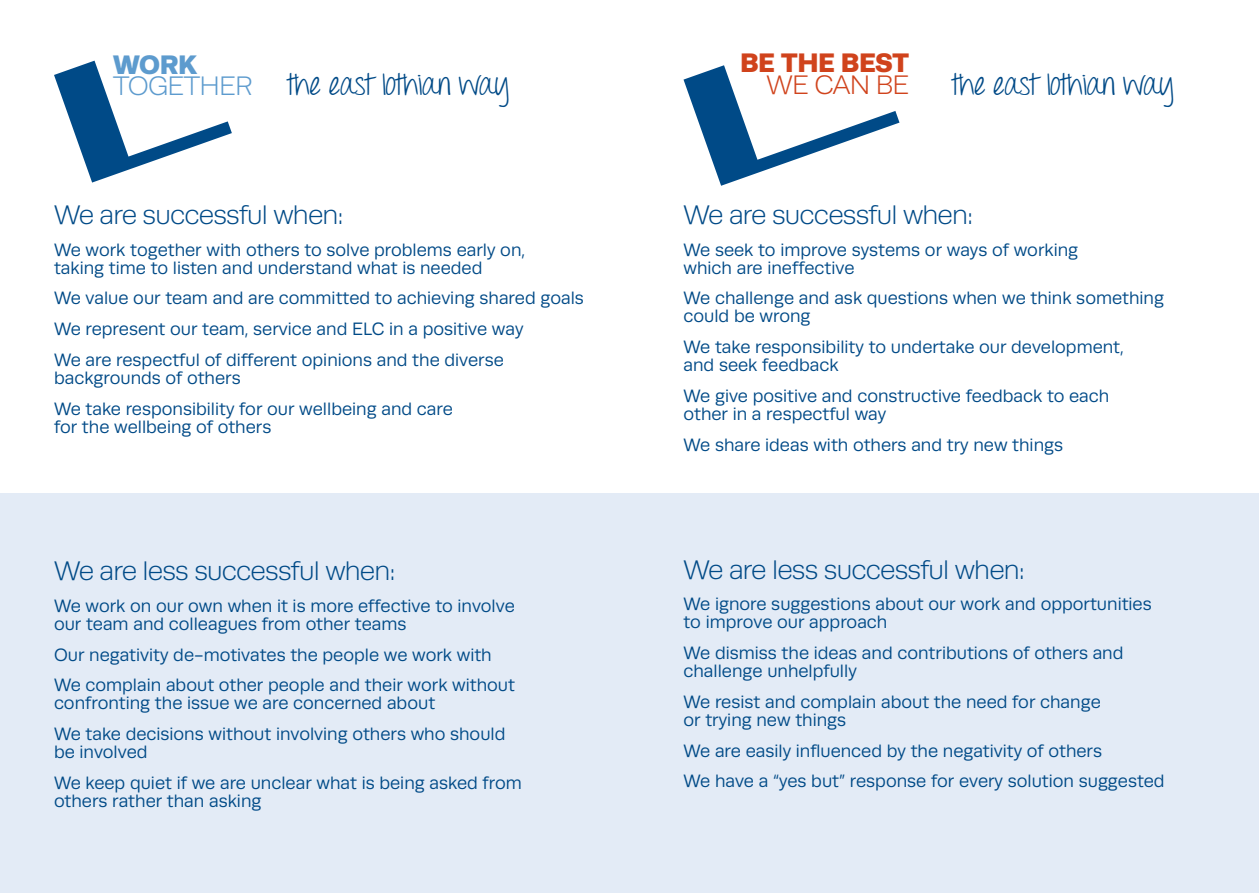
<style>
.page{position:relative;width:1259px;height:893px;background:#fff}
.page>*{position:absolute;margin:0;border:0;box-sizing:border-box;transform-origin:0 0}
.t1{font:29.7px "Throw My Hands Upinthe Air";letter-spacing:-.01em;color:#004a87}
.t2{font:300 27px "Runda";letter-spacing:-.03em;color:#004a87}
.t3{font:300 26.85px/21.9px "Runda";letter-spacing:-.03em;color:#5d9bce}
.t4{font:900 26.85px "Runda";letter-spacing:-.02em;color:#d0431c}
.t5{font:300 26.85px "Runda";letter-spacing:-.03em;color:#d0431c}
.t6{font:18px/18px "Runda";color:#004a87}
.s1{font-weight:900}
</style>
<div class="page">
<div style="left:0;top:493px;width:1259px;height:400px;background:#e3ebf6"></div>
<svg style="left:54px;top:60px;width:178px;height:123px"></svg>
<svg style="left:683px;top:65px;width:217px;height:121px"></svg>
<p class="t3" style="left:113px;top:54px;width:142px"><span class="s1">WORK<br></span>TOGETHER</p>
<p class="t4" style="left:740px;top:46px;width:171px">BE THE BEST</p>
<p class="t1" style="left:287px;top:67px;width:223px">the east lothian way</p>
<p class="t5" style="left:766px;top:70px;width:144px">WE CAN BE</p>
<p class="t1" style="left:951px;top:67px;width:223px">the east lothian way</p>
<p class="t2" style="left:54px;top:200px;width:291px">We are successful when:</p>
<p class="t6" style="left:54px;top:241px;width:473px">We work together with others to solve problems early on, taking time to listen and understand what is needed</p>
<p class="t6" style="left:54px;top:289px;width:531px">We value our team and are committed to achieving shared goals</p>
<p class="t6" style="left:54px;top:320px;width:471px">We represent our team, service and ELC in a positive way</p>
<p class="t6" style="left:54px;top:351px;width:451px">We are respectful of different opinions and the diverse backgrounds of others</p>
<p class="t6" style="left:54px;top:400px;width:400px">We take responsibility for our wellbeing and care for the wellbeing of others</p>
<p class="t2" style="left:54px;top:556px;width:343px">We are less successful when:</p>
<p class="t6" style="left:54px;top:597px;width:462px">We work on our own when it is more effective to involve our team and colleagues from other teams</p>
<p class="t6" style="left:54px;top:646px;width:439px">Our negativity de-motivates the people we work with</p>
<p class="t6" style="left:54px;top:676px;width:462px">We complain about other people and their work without confronting the issue we are concerned about</p>
<p class="t6" style="left:54px;top:725px;width:453px">We take decisions without involving others who should be involved</p>
<p class="t6" style="left:54px;top:774px;width:469px">We keep quiet if we are unclear what is being asked from others rather than asking</p>
<p class="t2" style="left:683px;top:200px;width:291px">We are successful when:</p>
<p class="t6" style="left:683px;top:241px;width:396px">We seek to improve systems or ways of working which are ineffective</p>
<p class="t6" style="left:683px;top:289px;width:482px">We challenge and ask questions when we think something could be wrong</p>
<p class="t6" style="left:683px;top:338px;width:442px">We take responsibility to undertake our development, and seek feedback</p>
<p class="t6" style="left:683px;top:387px;width:427px">We give positive and constructive feedback to each other in a respectful way</p>
<p class="t6" style="left:683px;top:436px;width:381px">We share ideas with others and try new things</p>
<p class="t2" style="left:683px;top:555px;width:343px">We are less successful when:</p>
<p class="t6" style="left:683px;top:595px;width:470px">We ignore suggestions about our work and opportunities to improve our approach</p>
<p class="t6" style="left:683px;top:644px;width:441px">We dismiss the ideas and contributions of others and challenge unhelpfully</p>
<p class="t6" style="left:683px;top:693px;width:419px">We resist and complain about the need for change or trying new things</p>
<p class="t6" style="left:683px;top:742px;width:420px">We are easily influenced by the negativity of others</p>
<p class="t6" style="left:683px;top:772px;width:483px">We have a “yes but” response for every solution suggested</p>
</div>
